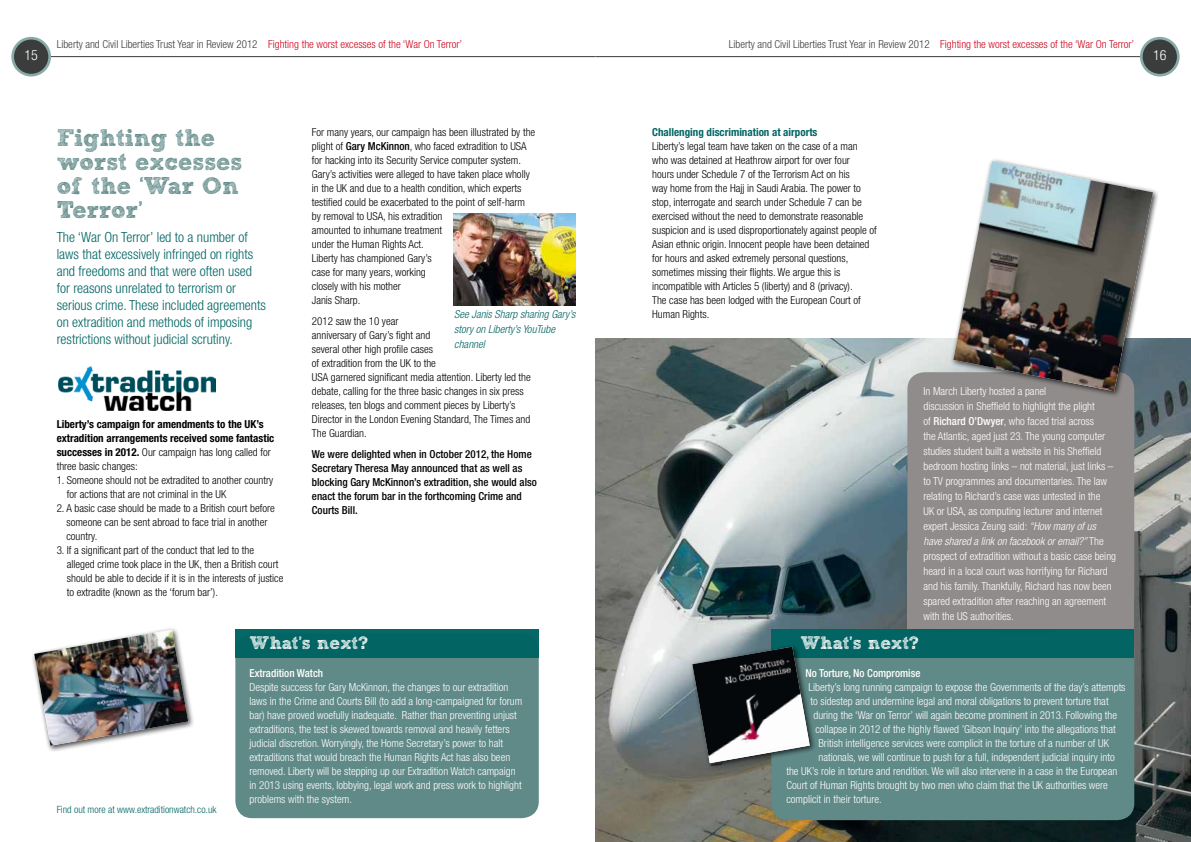
<style>
.page{position:relative;width:1191px;height:842px;background:#fff}
.page>*{position:absolute;margin:0;border:0;box-sizing:border-box;transform-origin:0 0}
.t1{font:700 24px/24px "Sketch Block";color:#608a88}
.t2{font:700 18px "Sketch Block";color:#fff}
.t3{font:300 condensed 14px/17px "Helvetica Neue";color:#006563}
.t4{font:300 condensed 14px "Helvetica Neue";color:#fff}
.t5{font:300 condensed 11px/15px "Helvetica Neue";color:#fff}
.t6{font:300 condensed 11px/14px "Helvetica Neue";color:#000}
.t7{font:500 condensed 11px/14px "Helvetica Neue";color:#000}
.t8{font:300 condensed 11px "Helvetica Neue";color:#3b3c3c}
.t9{font:700 condensed 11px/14px "Helvetica Neue";color:#000}
.t10{font:italic 300 condensed 11px/15px "Helvetica Neue";color:#006563}
.t11{font:500 condensed 11px "Helvetica Neue";color:#fff}
.t12{font:700 condensed 11px "Helvetica Neue";color:#006563}
.t13{font:300 condensed 10px "Helvetica Neue";color:#006563}
.s1{color:#cd071e}
.s2{font-weight:300}
.s3{font-weight:500}
.s4{font-style:italic}
</style>
<div class="page">
<hr style="left:595px;top:56px;width:554px;height:1px;background:#3b3c3c">
<hr style="left:41px;top:56px;width:554px;height:1px;background:#3b3c3c">
<div style="left:13px;top:38px;width:37px;height:37px;background:#3b3c3c;border-radius:50%"></div>
<div style="left:11px;top:37px;width:40px;height:40px;border:3px solid #89aba8;border-radius:50%"></div>
<div style="left:1141px;top:38px;width:37px;height:37px;background:#3b3c3c;border-radius:50%"></div>
<div style="left:1140px;top:37px;width:39px;height:40px;border:3px solid #89aba8;border-radius:50%"></div>
<img style="left:595px;top:339px;width:596px;height:503px">
<div style="left:235px;top:634px;width:304px;height:184px;background:#608a88;border-radius:17px"></div>
<div style="left:235px;top:629px;width:304px;height:29px;background:#006563"></div>
<img style="left:59px;top:366px;width:157px;height:45px">
<img style="left:454px;top:213px;width:121px;height:92px">
<div style="left:771px;top:633px;width:363px;height:187px;background:#608a88;border-radius:17px"></div>
<div style="left:771px;top:629px;width:363px;height:29px;background:#006563"></div>
<div style="left:689px;top:643px;width:127px;height:127px;background:#000;opacity:.75"></div>
<img style="left:692px;top:647px;width:117px;height:116px">
<div style="left:907px;top:372px;width:227px;height:242px;background:#908c8b;border-radius:17px"></div>
<div style="left:907px;top:551px;width:227px;height:78px;background:#908c8b"></div>
<div style="left:950px;top:158px;width:210px;height:240px;background:#000;opacity:.75"></div>
<img style="left:953px;top:161px;width:200px;height:230px">
<div style="left:31px;top:626px;width:164px;height:127px;background:#000;opacity:.75"></div>
<img style="left:34px;top:630px;width:154px;height:116px">
<p class="t8" style="left:57px;top:38px;width:407px">Liberty and Civil Liberties Trust Year in Review 2012 <span class="s1">Fighting the worst excesses of the ‘War On Terror’</span></p>
<p class="t8" style="left:728px;top:38px;width:407px">Liberty and Civil Liberties Trust Year in Review 2012 <span class="s1">Fighting the worst excesses of the ‘War On Terror’</span></p>
<p class="t4" style="left:24px;top:47px;width:15px">15</p>
<p class="t4" style="left:1153px;top:47px;width:15px">16</p>
<h1 class="t1" style="left:57px;top:125px;width:187px">Fighting the worst excesses of the ‘War On<br>Terror’</h1>
<p class="t3" style="left:57px;top:228px;width:211px">The ‘War On Terror’ led to a number of laws that excessively infringed on rights and freedoms and that were often used for reasons unrelated to terrorism or serious crime. These included agreements on extradition and methods of imposing restrictions without judicial scrutiny.</p>
<p class="t9" style="left:57px;top:417px;width:219px">Liberty’s campaign for amendments to the UK’s extradition arrangements received some fantastic successes in 2012. <span class="s2">Our campaign has long called for three basic changes:</span></p>
<p class="t6" style="left:67px;top:473px;width:208px;text-indent:-10px">1. Someone should not be extradited to another country for actions that are not criminal in the UK</p>
<p class="t6" style="left:66px;top:501px;width:210px;text-indent:-10px">2. A basic case should be made to a British court before someone can be sent abroad to face trial in another country.</p>
<p class="t6" style="left:67px;top:543px;width:218px;text-indent:-10px">3. If a significant part of the conduct that led to the alleged crime took place in the UK, then a British court should be able to decide if it is in the interests of justice to extradite (known as the ‘forum bar’).</p>
<p class="t6" style="left:312px;top:125px;width:225px">For many years, our campaign has been illustrated by the plight of <span class="s3">Gary McKinnon</span>, who faced extradition to USA for hacking into its Security Service computer system.<br>Gary’s activities were alleged to have taken place wholly in the UK and due to a health condition, which experts testified could be exacerbated to the point of self-harm by removal to USA, his extradition<br>amounted to inhumane treatment<br>under the Human Rights Act.<br>Liberty has championed Gary’s<br>case for many years, working<br>closely with his mother<br>Janis Sharp.</p>
<p class="t6" style="left:312px;top:314px;width:220px">2012 saw the 10 year<br>anniversary of Gary’s fight and<br>several other high profile cases<br>of extradition from the UK to the<br>USA garnered significant media attention. Liberty led the debate, calling for the three basic changes in six press releases, ten blogs and comment pieces by Liberty’s Director in the London Evening Standard, The Times and The Guardian.</p>
<p class="t7" style="left:312px;top:447px;width:226px">We were delighted when in October 2012, the Home Secretary Theresa May announced that as well as blocking Gary McKinnon’s extradition, she would also enact the forum bar in the forthcoming Crime and Courts Bill.</p>
<p class="t10" style="left:454px;top:307px;width:123px">See Janis Sharp sharing Gary’s story on Liberty’s YouTube channel</p>
<p class="t13" style="left:57px;top:804px;width:161px">Find out more at www.extraditionwatch.co.uk</p>
<h2 class="t2" style="left:249px;top:632px;width:120px">What’s next?</h2>
<p class="t11" style="left:249px;top:666px;width:75px">Extradition Watch</p>
<p class="t5" style="left:249px;top:680px;width:274px;line-height:14px">Despite success for Gary McKinnon, the changes to our extradition laws in the Crime and Courts Bill (to add a long-campaigned for forum bar) have proved woefully inadequate. Rather than preventing unjust extraditions, the test is skewed towards removal and heavily fetters judicial discretion. Worryingly, the Home Secretary’s power to halt extraditions that would breach the Human Rights Act has also been removed. Liberty will be stepping up our Extradition Watch campaign in 2013 using events, lobbying, legal work and press work to highlight problems with the system.</p>
<p class="t12" style="left:652px;top:126px;width:167px">Challenging discrimination at airports</p>
<p class="t6" style="left:652px;top:139px;width:226px">Liberty’s legal team have taken on the case of a man<br>who was detained at Heathrow airport for over four<br>hours under Schedule 7 of the Terrorism Act on his<br>way home from the Hajj in Saudi Arabia. The power to stop, interrogate and search under Schedule 7 can be exercised without the need to demonstrate reasonable suspicion and is used disproportionately against people of Asian ethnic origin. Innocent people have been detained for hours and asked extremely personal questions, sometimes missing their flights. We argue this is incompatible with Articles 5 (liberty) and 8 (privacy).<br>The case has been lodged with the European Court of Human Rights.</p>
<p class="t5" style="left:923px;top:383px;width:194px">In March Liberty hosted a panel<br>discussion in Sheffield to highlight the plight<br>of <span class="s3">Richard O’Dwyer</span>, who faced trial across<br>the Atlantic, aged just 23. The young computer studies student built a website in his Sheffield bedroom hosting links – not material, just links – to TV programmes and documentaries. The law relating to Richard’s case was untested in the<br>UK or USA, as computing lecturer and internet expert Jessica Zeung said: <span class="s4">“How many of us have shared a link on facebook or email?”</span> The prospect of extradition without a basic case being heard in a local court was horrifying for Richard and his family. Thankfully, Richard has now been spared extradition after reaching an agreement with the US authorities.</p>
<h2 class="t2" style="left:800px;top:631px;width:120px">What’s next?</h2>
<p class="t11" style="left:805px;top:666px;width:116px">No Torture, No Compromise</p>
<p class="t5" style="left:808px;top:679px;width:319px">Liberty’s long running campaign to expose the Governments of the day’s attempts</p>
<p class="t5" style="left:810px;top:693px;width:300px">to sidestep and undermine legal and moral obligations to prevent torture that</p>
<p class="t5" style="left:813px;top:707px;width:305px">during the ‘War on Terror’ will again become prominent in 2013. Following the</p>
<p class="t5" style="left:815px;top:721px;width:302px">collapse in 2012 of the highly flawed ’Gibson Inquiry’ into the allegations that</p>
<p class="t5" style="left:818px;top:735px;width:292px">British intelligence services were complicit in the torture of a number of UK</p>
<p class="t5" style="left:818px;top:749px;width:298px">nationals, we will continue to push for a full, independent judicial inquiry into</p>
<p class="t5" style="left:786px;top:763px;width:332px">the UK’s role in torture and rendition. We will also intervene in a case in the European</p>
<p class="t5" style="left:786px;top:777px;width:323px">Court of Human Rights brought by two men who claim that the UK authorities were</p>
<p class="t5" style="left:786px;top:791px;width:97px">complicit in their torture.</p>
</div>
